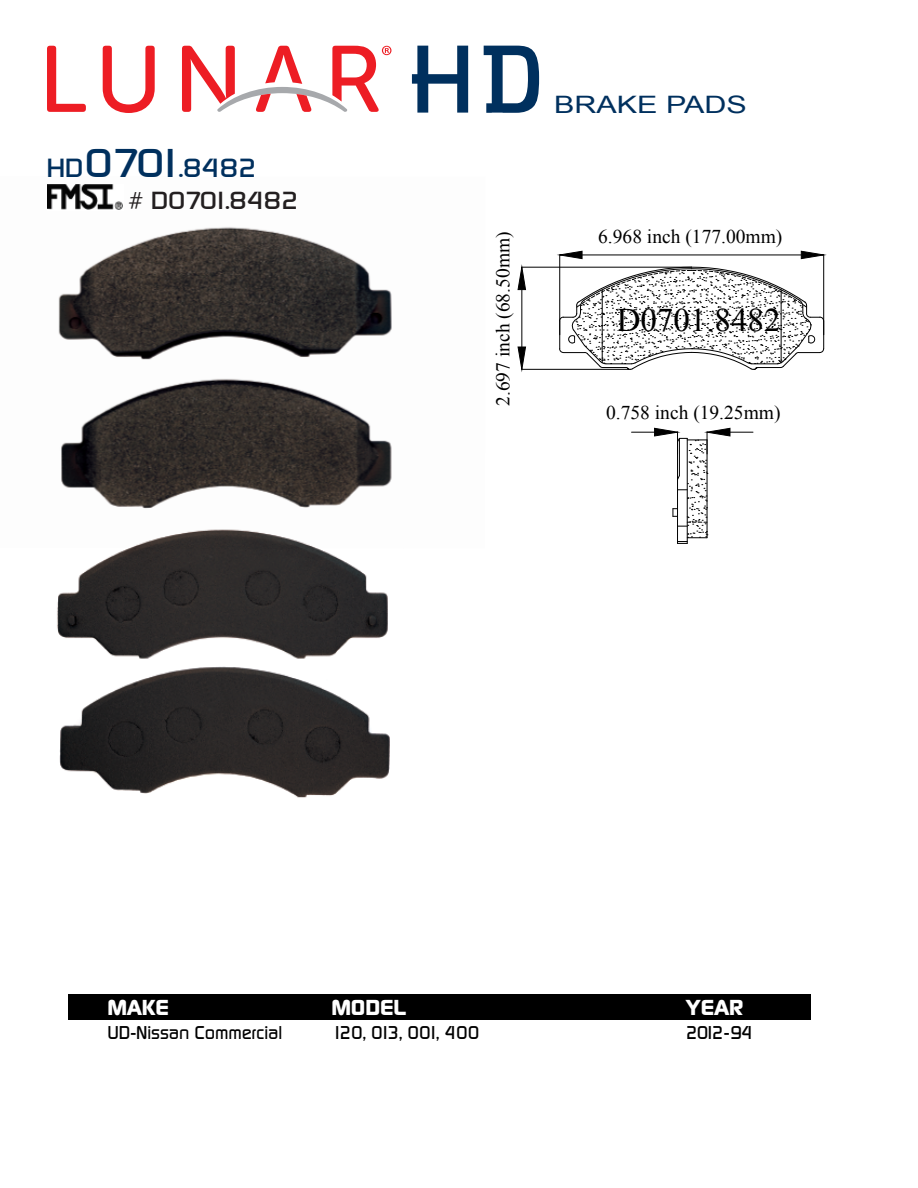
<style>
.page{position:relative;width:918px;height:1188px;background:#fff}
.page>*{position:absolute;margin:0;border:0;box-sizing:border-box;transform-origin:0 0}
.t1{font:33px "Times New Roman";color:#000}
.t2{font:500 25.5px "Dicot";letter-spacing:-.025em;color:#00305e;scale:1.15 1}
.t3{font:500 24px "Dicot";letter-spacing:-.025em;color:#231f20;scale:1.15 1}
.t4{font:24px "Arial";color:#00305e;scale:1.27 1}
.t5{font:700 21px "Dicot";letter-spacing:-.005em;color:#fff;scale:1.15 1}
.t6{font:19.5px "Times New Roman";color:#000}
.t7{font:500 18px "Dicot";letter-spacing:-.005em;color:#000}
.t8{font:500 18px "Dicot";letter-spacing:-.095em;color:#000}
.s1{font-size:39px}
</style>
<div class="page">
<img style="left:47px;top:184px;width:345px;height:325px">
<img style="left:57px;top:529px;width:333px;height:269px">
<svg style="left:559px;top:266px;width:265px;height:104px"></svg>
<hr style="left:559px;top:255px;width:1px;height:80px;background:#000">
<hr style="left:823px;top:255px;width:1px;height:80px;background:#000">
<hr style="left:582px;top:255px;width:219px;height:1px;background:#000">
<svg style="left:559px;top:251px;width:24px;height:8px"></svg>
<svg style="left:801px;top:251px;width:23px;height:8px"></svg>
<hr style="left:522px;top:267px;width:170px;height:1px;background:#000">
<hr style="left:522px;top:369px;width:107px;height:1px;background:#000">
<hr style="left:522px;top:290px;width:1px;height:57px;background:#000">
<svg style="left:517px;top:266px;width:9px;height:24px"></svg>
<svg style="left:517px;top:346px;width:9px;height:24px"></svg>
<hr style="left:602px;top:290px;width:1px;height:73px;background:#000">
<hr style="left:781px;top:290px;width:1px;height:73px;background:#000">
<svg style="left:632px;top:428px;width:121px;height:116px"></svg>
<svg style="left:412px;top:46px;width:127px;height:67px"></svg>
<div style="left:68px;top:994px;width:742px;height:26px;background:#000"></div>
<svg style="left:47px;top:46px;width:344px;height:67px"></svg>
<img style="left:48px;top:185px;width:76px;height:26px">
<h2 class="t2" style="left:47px;top:156px;width:184px">HD<span class="s1">0701</span>.8482</h2>
<p class="t3" style="left:128px;top:189px;width:150px"># D0701.8482</p>
<p class="t4" style="left:554px;top:89px;width:153px">BRAKE PADS</p>
<p class="t6" style="left:490px;top:406px;width:176px;rotate:-90deg">2.697 inch (68.50mm)</p>
<p class="t6" style="left:598px;top:223px;width:186px">6.968 inch (177.00mm)</p>
<h1 class="t1" style="left:617px;top:298px;width:165px">D0701.8482</h1>
<p class="t6" style="left:606px;top:400px;width:176px">0.758 inch (19.25mm)</p>
<p class="t5" style="left:107px;top:998px;width:55px">MAKE</p>
<p class="t7" style="left:107px;top:1024px;width:176px">UD-Nissan Commercial</p>
<p class="t5" style="left:331px;top:998px;width:67px">MODEL</p>
<p class="t8" style="left:331px;top:1024px;width:150px">120, 013, 001, 400</p>
<p class="t5" style="left:686px;top:998px;width:52px">YEAR</p>
<p class="t7" style="left:686px;top:1024px;width:68px">2012-94</p>
</div>
